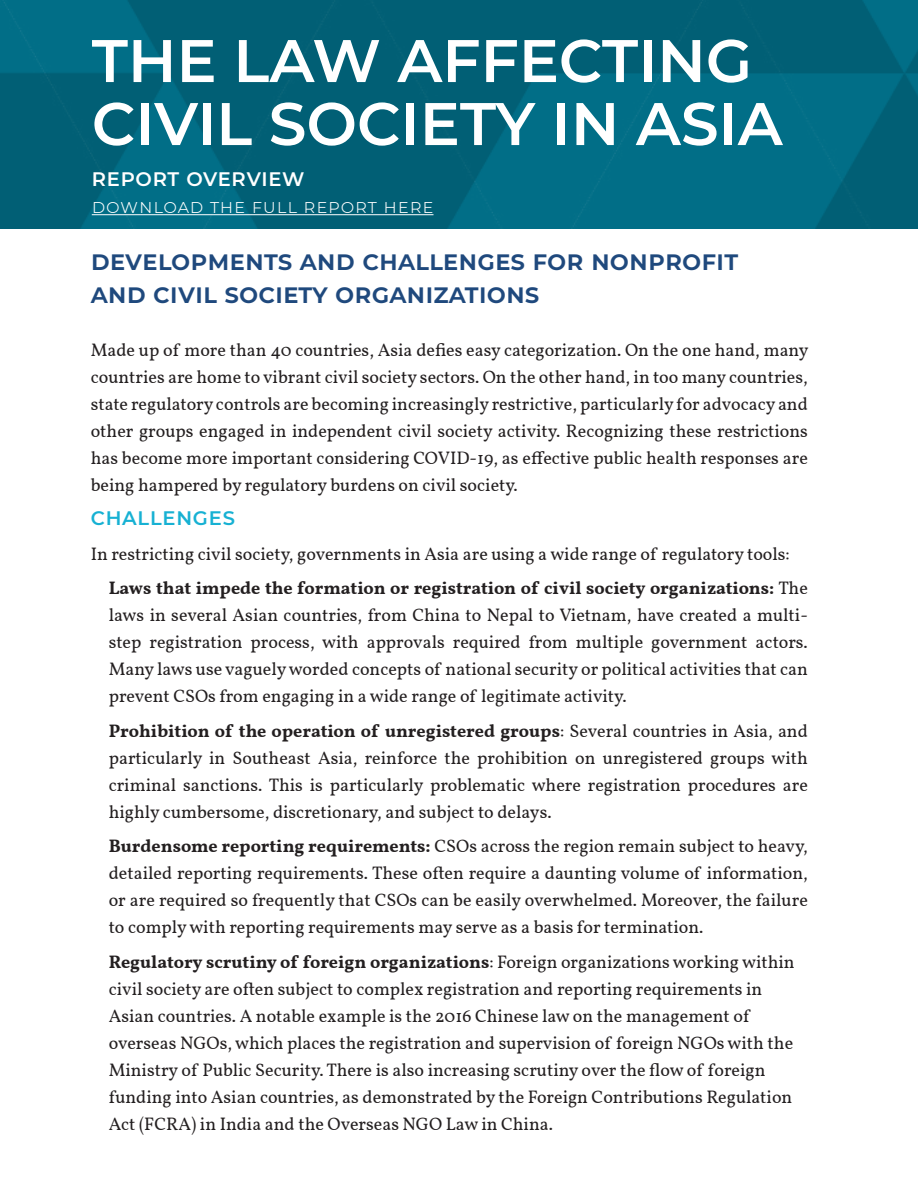
<style>
.page{position:relative;width:918px;height:1188px;background:#fff}
.page>*{position:absolute;margin:0;border:0;box-sizing:border-box;transform-origin:0 0}
.t1{font:600 60px/63px "Montserrat";color:#fff}
.t2{font:600 27px/33px "Montserrat";color:#1f497d}
.ROAR_Subhead_level_2{font:300 19.5px/27px "Montserrat";letter-spacing:.04em;color:#fff}
.ROAR_Subhead_level_2-2{font:600 19.5px "Montserrat";letter-spacing:.04em;color:#17b1d3}
.ROAR_Subhead_level_2-3{font:18px/27px "Vollkorn";color:#231f20;text-align:justify}
.s1{font-weight:600}
.s2{font-weight:700}
</style>
<div class="page">
<img style="left:0;top:0;width:918px;height:229px">
<hr style="left:92px;top:214px;width:342px;height:1px;background:#fff">
<p class="t1" style="left:92px;top:27px;width:692px">THE LAW AFFECTING<br>CIVIL SOCIETY IN ASIA</p>
<p class="ROAR_Subhead_level_2" style="left:92px;top:165px;width:343px"><span class="s1">REPORT OVERVIEW<br></span>Download the full Report here</p>
<p class="t2" style="left:91px;top:242px;width:649px">Developments and Challenges for Nonprofit and Civil Society Organizations</p>
<p class="ROAR_Subhead_level_2-3" style="left:91px;top:337px;width:719px">Made up of more than 40 countries, Asia defies easy categorization. On the one hand, many countries are home to vibrant civil society sectors. On the other hand, in too many countries, state regulatory controls are becoming increasingly restrictive, particularly for advocacy and other groups engaged in independent civil society activity. Recognizing these restrictions has become more important considering COVID-19, as effective public health responses are being hampered by regulatory burdens on civil society.</p>
<p class="ROAR_Subhead_level_2-2" style="left:91px;top:504px;width:146px">CHALLENGES</p>
<p class="ROAR_Subhead_level_2-3" style="left:91px;top:541px;width:700px">In restricting civil society, governments in Asia are using a wide range of regulatory tools:</p>
<p class="ROAR_Subhead_level_2-3" style="left:109px;top:575px;width:701px"><span class="s2">Laws that impede the formation or registration of civil society organizations:</span> The laws in several Asian countries, from China to Nepal to Vietnam, have created a multi&shy;step registration process, with approvals required from multiple government actors.<br>Many laws use vaguely worded concepts of national security or political activities that can prevent CSOs from engaging in a wide range of legitimate activity.</p>
<p class="ROAR_Subhead_level_2-3" style="left:109px;top:718px;width:701px"><span class="s2">Prohibition of the operation of unregistered groups</span>: Several countries in Asia, and particularly in Southeast Asia, reinforce the prohibition on unregistered groups with criminal sanctions. This is particularly problematic where registration procedures are highly cumbersome, discretionary, and subject to delays.</p>
<p class="ROAR_Subhead_level_2-3" style="left:109px;top:833px;width:701px"><span class="s2">Burdensome reporting requirements:</span> CSOs across the region remain subject to heavy, detailed reporting requirements. These often require a daunting volume of information, or are required so frequently that CSOs can be easily overwhelmed. Moreover, the failure to comply with reporting requirements may serve as a basis for termination.</p>
<p class="ROAR_Subhead_level_2-3" style="left:109px;top:949px;width:687px;text-align:left"><span class="s2">Regulatory scrutiny of foreign organizations</span>: Foreign organizations working within civil society are often subject to complex registration and reporting requirements in Asian countries. A notable example is the 2016 Chinese law on the management of overseas NGOs, which places the registration and supervision of foreign NGOs with the Ministry of Public Security. There is also increasing scrutiny over the flow of foreign funding into Asian countries, as demonstrated by the Foreign Contributions Regulation Act (FCRA) in India and the Overseas NGO Law in China.</p>
</div>
